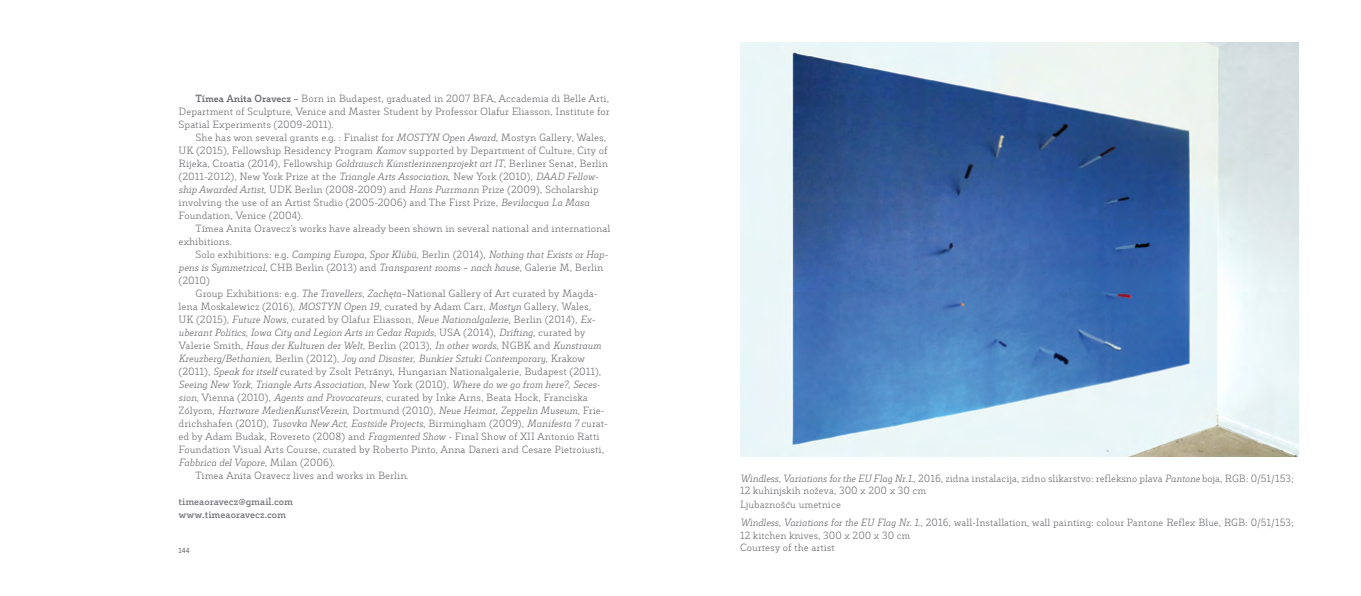
<style>
.page{position:relative;width:1361px;height:596px;background:#fff}
.page>*{position:absolute;margin:0;border:0;box-sizing:border-box;transform-origin:0 0}
.t1{font:300 10px/13px "Decour";color:#646569}
.t2{font:italic 300 10px/13px "Decour";color:#646569}
.t3{font:600 10px/13px "Decour";color:#646569}
.t4{font:600 7px "Decour";color:#646569}
.s1{font-weight:700}
.s2{font-weight:600}
.s3{font-style:italic}
.s4{font-style:normal}
</style>
<div class="page">
<img style="left:740px;top:43px;width:558px;height:413px">
<p class="t1" style="left:179px;top:91px;width:432px;text-align:justify;text-indent:17px"><span class="s1">Tímea Anita Oravecz</span> <span class="s2">–</span> Born in Budapest, graduated in 2007 BFA, Accademia di Belle Arti, Department of Sculpture, Venice and Master Student by Professor Olafur Eliasson, Institute for Spatial Experiments (2009-2011).</p>
<p class="t1" style="left:179px;top:130px;width:431px;text-indent:17px">She has won several grants e.g. : Finalist for <span class="s3">MOSTYN Open Award</span>, Mostyn Gallery, Wales, UK (2015), Fellowship Residency Program <span class="s3">Kamov</span> supported by Department of Culture, City of Rijeka, Croatia (2014), Fellowship <span class="s3">Goldrausch Künstlerinnenprojekt art IT</span>, Berliner Senat, Berlin (2011-2012), New York Prize at the <span class="s3">Triangle Arts Association</span>, New York (2010), <span class="s3">DAAD Fellow&shy;ship Awarded Artist</span>, UDK Berlin (2008-2009) and <span class="s3">Hans Purrmann</span> Prize (2009), Scholarship involving the use of an Artist Studio (2005-2006) and The First Prize, <span class="s3">Bevilacqua La Masa </span>Foundation, Venice (2004).</p>
<p class="t1" style="left:179px;top:221px;width:433px;text-indent:17px">Tímea Anita Oravecz’s works have already been shown in several national and international exhibitions.</p>
<p class="t2" style="left:179px;top:247px;width:431px;text-indent:17px"><span class="s4">Solo exhibitions: e.g.</span> Camping Europa, Spor Klübü<span class="s4">, Berlin (2014),</span> Nothing that Exists or Hap&shy;pens is Symmetrical<span class="s4">, CHB Berlin (2013) and</span> Transparent rooms – nach hause<span class="s4">, Galerie M, Berlin (2010)</span></p>
<p class="t1" style="left:196px;top:286px;width:403px">Group Exhibitions: e.g. <span class="s3">The Travellers</span>, <span class="s3">Zachęta</span>–National Gallery of Art curated by Magda-</p>
<p class="t1" style="left:179px;top:299px;width:414px">lena Moskalewicz (2016), <span class="s3">MOSTYN Open 19</span>, curated by Adam Carr, <span class="s3">Mostyn</span> Gallery, Wales,</p>
<p class="t1" style="left:179px;top:312px;width:418px">UK (2015), <span class="s3">Future Nows</span>, curated by Olafur Eliasson, <span class="s3">Neue Nationalgalerie</span>, Berlin (2014), <span class="s3">Ex-</span></p>
<p class="t2" style="left:179px;top:325px;width:408px">uberant Politics, Iowa City and Legion Arts in Cedar Rapids<span class="s4">, USA (2014),</span> Drifting<span class="s4">, curated by</span></p>
<p class="t2" style="left:179px;top:338px;width:424px"><span class="s4">Valerie Smith,</span> Haus der Kulturen der Welt<span class="s4">, Berlin (2013),</span> In other words<span class="s4">, NGBK and</span> Kunstraum</p>
<p class="t2" style="left:179px;top:351px;width:408px">Kreuzberg/Bethanien<span class="s4">, Berlin (2012),</span> Joy and Disaster<span class="s4">,</span> Bunkier Sztuki Contemporary<span class="s4">, Krakow</span></p>
<p class="t1" style="left:179px;top:364px;width:424px">(2011), <span class="s3">Speak for itself</span> curated by Zsolt Petrányi, Hungarian Nationalgalerie, Budapest (2011),</p>
<p class="t2" style="left:179px;top:377px;width:423px">Seeing New York, Triangle Arts Association<span class="s4">, New York (2010),</span> Where do we go from here?, Seces-</p>
<p class="t1" style="left:179px;top:390px;width:411px"><span class="s3">sion</span>, Vienna (2010), <span class="s3">Agents and Provocateurs</span>, curated by Inke Arns, Beata Hock, Franciska</p>
<p class="t2" style="left:179px;top:403px;width:428px"><span class="s4">Zólyom,</span> Hartware MedienKunstVerein<span class="s4">, Dortmund (2010),</span> Neue Heimat<span class="s4">,</span> Zeppelin Museum<span class="s4">, Frie-</span></p>
<p class="t1" style="left:179px;top:416px;width:431px">drichshafen (2010), <span class="s3">Tusovka New Act, Eastside Projects</span>, Birmingham (2009), <span class="s3">Manifesta 7</span> curat-</p>
<p class="t1" style="left:179px;top:429px;width:422px">ed by Adam Budak, Rovereto (2008) and <span class="s3">Fragmented Show</span> - Final Show of XII Antonio Ratti</p>
<p class="t1" style="left:179px;top:442px;width:427px">Foundation Visual Arts Course, curated by Roberto Pinto, Anna Daneri and Cesare Pietroiusti,</p>
<p class="t2" style="left:179px;top:455px;width:158px">Fabbrica del Vapore<span class="s4">, Milan (2006).</span></p>
<p class="t1" style="left:196px;top:468px;width:214px">Timea Anita Oravecz lives and works in Berlin.</p>
<p class="t3" style="left:179px;top:494px;width:116px">timeaoravecz@gmail.com www.timeaoravecz.com</p>
<p class="t4" style="left:179px;top:546px;width:13px">144</p>
<p class="t1" style="left:740px;top:472px;width:555px;line-height:12px"><span class="s3">Windless, Variations for the EU Flag Nr.1</span>., 2016, zidna instalacija, zidno slikarstvo: refleksno plava <span class="s3">Pantone</span> boja, RGB: 0/51/153;<br>12 kuhinjskih noževa, 300 x 200 x 30 cm</p>
<p class="t1" style="left:740px;top:494px;width:555px;line-height:18px">Ljubaznošću umetnice<br><span class="s3">Windless, Variations for the EU Flag Nr. 1</span>., 2016, wall-Installation, wall painting: colour Pantone Reflex Blue, RGB: 0/51/153;</p>
<p class="t1" style="left:740px;top:529px;width:172px;line-height:12px">12 kitchen knives, 300 x 200 x 30 cm<br>Courtesy of the artist</p>
</div>
